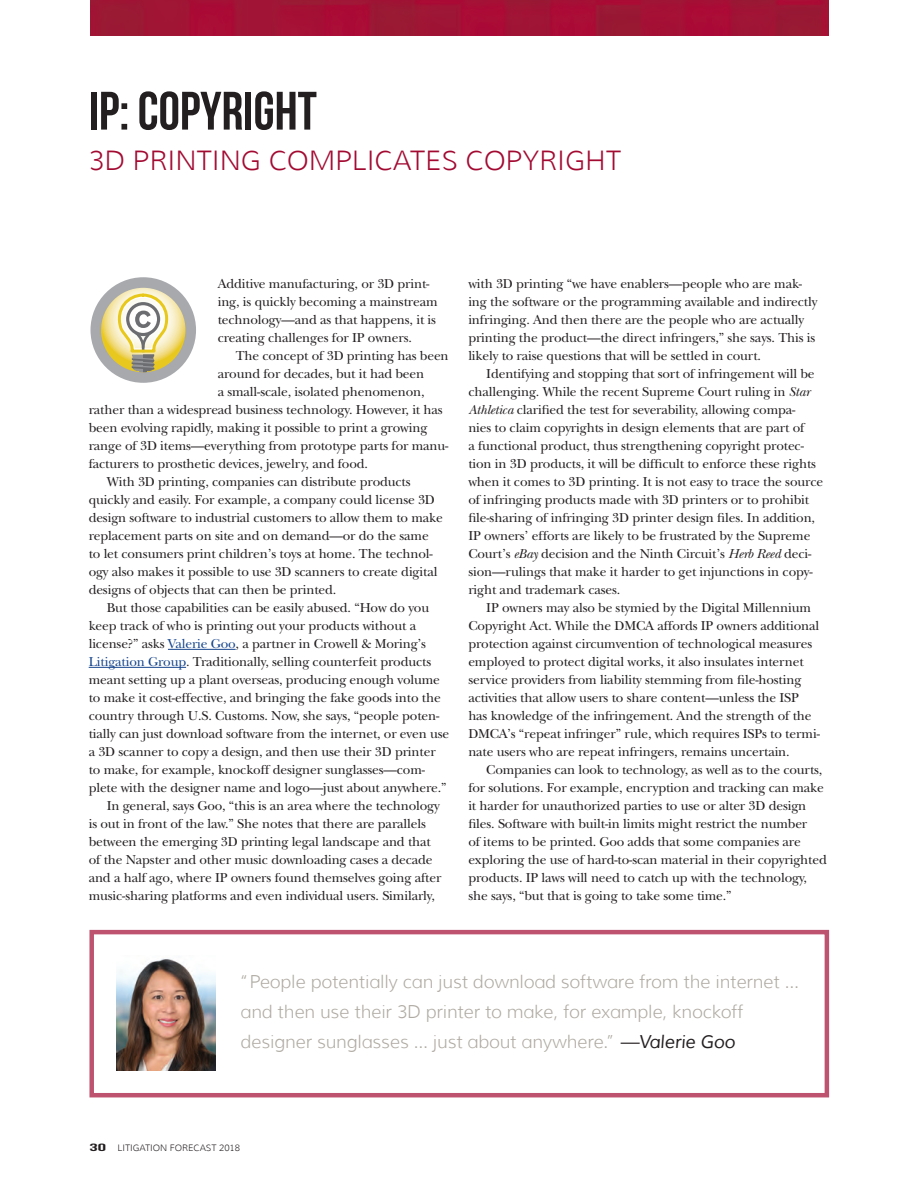
<style>
.page{position:relative;width:918px;height:1188px;background:#fff}
.page>*{position:absolute;margin:0;border:0;box-sizing:border-box;transform-origin:0 0}
.t1{font:54px "Bebas Neue";color:#231f20}
.t2{font:300 27px "Muli";color:#a30a32}
.t3{font:300 18px/30px "Muli";letter-spacing:-.01em;color:#afaaa2}
.t4{font:13.5px/18px "New Baskerville";letter-spacing:-.01em;color:#231f20}
.t5{font:300 9px "Muli";color:#231f20}
.s1{color:#17468e}
.s2{font-style:italic}
.s3{font-weight:400;font-style:italic;color:#231f20}
.s4{font-family:"Bebas Neue";font-weight:400;font-size:10.5px}
</style>
<div class="page">
<img style="left:91px;top:0;width:738px;height:36px">
<img style="left:117px;top:958px;width:99px;height:112px">
<hr style="left:168px;top:649px;width:68px;height:1px;background:#17468e">
<hr style="left:89px;top:667px;width:97px;height:1px;background:#17468e">
<svg style="left:91px;top:277px;width:105px;height:106px"></svg>
<h1 class="t1" style="left:89px;top:81px;width:230px">IP: COPYRIGHT</h1>
<h2 class="t2" style="left:89px;top:144px;width:534px">3D PRINTING COMPLICATES COPYRIGHT</h2>
<p class="t4" style="left:218px;top:275px;width:222px">Additive manufacturing, or 3D print&shy;ing, is quickly becoming a mainstream technology—and as that happens, it is creating challenges for IP owners.</p>
<p class="t4" style="left:236px;top:347px;width:215px">The concept of 3D printing has been</p>
<p class="t4" style="left:218px;top:365px;width:208px">around for decades, but it had been</p>
<p class="t4" style="left:218px;top:383px;width:209px">a small-scale, isolated phenomenon,</p>
<p class="t4" style="left:89px;top:401px;width:356px">rather than a widespread business technology. However, it has</p>
<p class="t4" style="left:89px;top:419px;width:340px">been evolving rapidly, making it possible to print a growing</p>
<p class="t4" style="left:89px;top:437px;width:361px">range of 3D items—everything from prototype parts for manu-</p>
<p class="t4" style="left:89px;top:455px;width:281px">facturers to prosthetic devices, jewelry, and food.</p>
<p class="t4" style="left:107px;top:473px;width:305px">With 3D printing, companies can distribute products</p>
<p class="t4" style="left:89px;top:491px;width:348px">quickly and easily. For example, a company could license 3D</p>
<p class="t4" style="left:89px;top:509px;width:356px">design software to industrial customers to allow them to make</p>
<p class="t4" style="left:89px;top:527px;width:342px">replacement parts on site and on demand—or do the same</p>
<p class="t4" style="left:89px;top:545px;width:346px">to let consumers print children’s toys at home. The technol-</p>
<p class="t4" style="left:89px;top:563px;width:350px">ogy also makes it possible to use 3D scanners to create digital</p>
<p class="t4" style="left:89px;top:581px;width:249px">designs of objects that can then be printed.</p>
<p class="t4" style="left:107px;top:599px;width:324px">But those capabilities can be easily abused. “How do you</p>
<p class="t4" style="left:89px;top:617px;width:329px">keep track of who is printing out your products without a</p>
<p class="t4" style="left:89px;top:635px;width:339px">license?” asks <span class="s1">Valerie Goo</span>, a partner in Crowell &amp; Moring’s</p>
<p class="t4" style="left:89px;top:653px;width:344px"><span class="s1">Litigation Group</span>. Traditionally, selling counterfeit products</p>
<p class="t4" style="left:89px;top:671px;width:353px">meant setting up a plant overseas, producing enough volume</p>
<p class="t4" style="left:89px;top:689px;width:354px">to make it cost-effective, and bringing the fake goods into the</p>
<p class="t4" style="left:89px;top:707px;width:352px">country through U.S. Customs. Now, she says, “people poten-</p>
<p class="t4" style="left:89px;top:725px;width:362px">tially can just download software from the internet, or even use</p>
<p class="t4" style="left:89px;top:743px;width:349px">a 3D scanner to copy a design, and then use their 3D printer</p>
<p class="t4" style="left:89px;top:761px;width:338px">to make, for example, knockoff designer sunglasses—com-</p>
<p class="t4" style="left:89px;top:779px;width:359px">plete with the designer name and logo—just about anywhere.”</p>
<p class="t4" style="left:107px;top:797px;width:335px">In general, says Goo, “this is an area where the technology</p>
<p class="t4" style="left:89px;top:815px;width:339px">is out in front of the law.” She notes that there are parallels</p>
<p class="t4" style="left:89px;top:833px;width:344px">between the emerging 3D printing legal landscape and that</p>
<p class="t4" style="left:89px;top:851px;width:345px">of the Napster and other music downloading cases a decade</p>
<p class="t4" style="left:89px;top:869px;width:354px">and a half ago, where IP owners found themselves going after</p>
<p class="t4" style="left:89px;top:887px;width:348px">music-sharing platforms and even individual users. Similarly,</p>
<p class="t4" style="left:468px;top:275px;width:351px">with 3D printing “we have enablers—people who are mak&shy;ing the software or the programming available and indirectly infringing. And then there are the people who are actually printing the product—the direct infringers,” she says. This is likely to raise questions that will be settled in court.</p>
<p class="t4" style="left:468px;top:365px;width:356px;text-indent:18px">Identifying and stopping that sort of infringement will be challenging. While the recent Supreme Court ruling in <span class="s2">Star Athletica</span> clarified the test for severability, allowing compa-<br>nies to claim copyrights in design elements that are part of<br>a functional product, thus strengthening copyright protec&shy;tion in 3D products, it will be difficult to enforce these rights when it comes to 3D printing. It is not easy to trace the source of infringing products made with 3D printers or to prohibit file-sharing of infringing 3D printer design files. In addition, IP owners’ efforts are likely to be frustrated by the Supreme Court’s <span class="s2">eBay</span> decision and the Ninth Circuit’s <span class="s2">Herb Reed</span> deci&shy;sion—rulings that make it harder to get injunctions in copy&shy;right and trademark cases.</p>
<p class="t4" style="left:468px;top:598px;width:353px;text-indent:18px">IP owners may also be stymied by the Digital Millennium Copyright Act. While the DMCA affords IP owners additional protection against circumvention of technological measures employed to protect digital works, it also insulates internet service providers from liability stemming from file-hosting activities that allow users to share content—unless the ISP has knowledge of the infringement. And the strength of the DMCA’s “repeat infringer” rule, which requires ISPs to termi&shy;nate users who are repeat infringers, remains uncertain.</p>
<p class="t4" style="left:468px;top:760px;width:360px;text-indent:18px">Companies can look to technology, as well as to the courts, for solutions. For example, encryption and tracking can make it harder for unauthorized parties to use or alter 3D design files. Software with built-in limits might restrict the number<br>of items to be printed. Goo adds that some companies are exploring the use of hard-to-scan material in their copyrighted products. IP laws will need to catch up with the technology, she says, “but that is going to take some time.”</p>
<h3 class="t3" style="left:241px;top:966px;width:560px">“People potentially can just download software from the internet … and then use their 3D printer to make, for example, knockoff designer sunglasses … just about anywhere.” <span class="s3">—Valerie Goo</span></h3>
<p class="t5" style="left:89px;top:1142px;width:152px"><span class="s4">30</span> LITIGATION FORECAST 2018</p>
</div>
